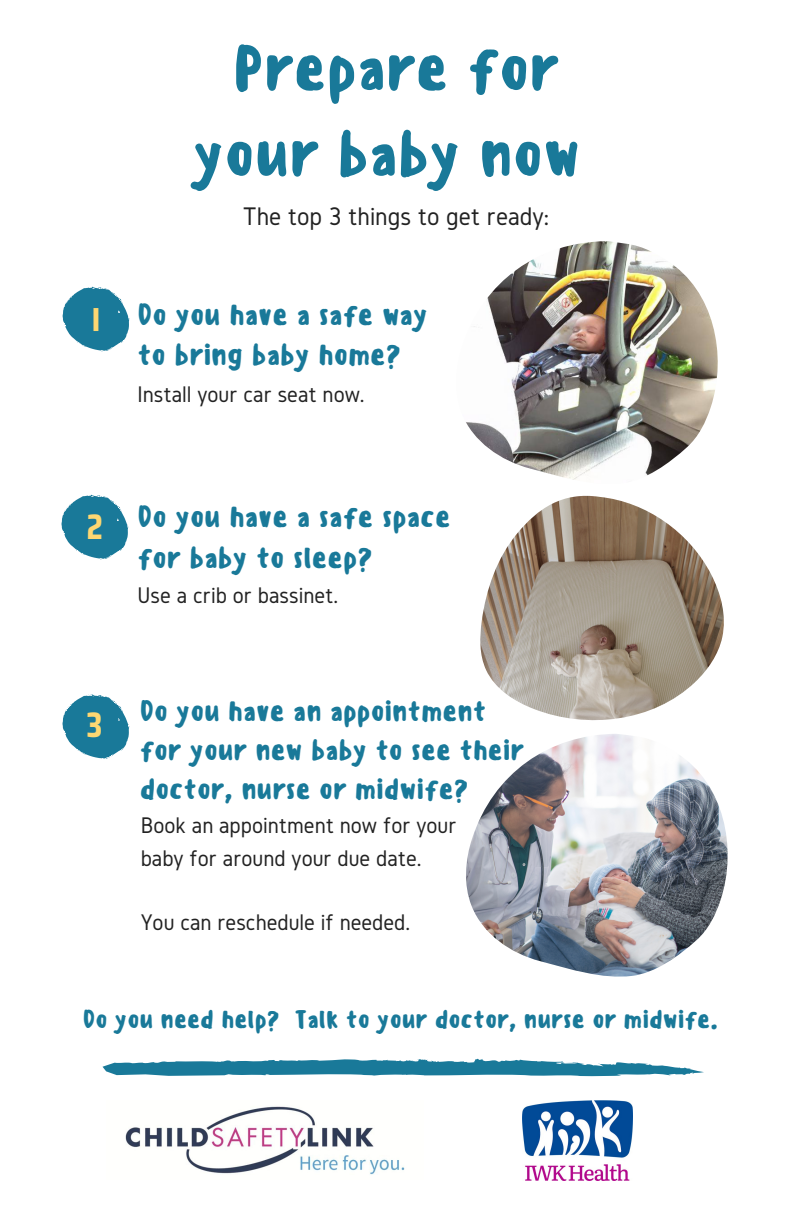
<style>
.page{position:relative;width:792px;height:1224px;background:#fff}
.page>*{position:absolute;margin:0;border:0;box-sizing:border-box;transform-origin:0 0}
.t1{font:500 61.6px "Sensei";color:#197999}
.t2{font:700 35.5px "Saira Condensed";color:#fdd772}
.t3{font:35.5px "Squada One";color:#fdd772}
.t4{font:500 29px/40.5px "Sensei";color:#197999}
.t5{font:500 28px/39px "Sensei";color:#197999}
.t6{font:26.4px "Gidole";color:#222}
.t7{font:500 24.6px "Sensei";color:#197999}
.t8{font:23.5px "Gidole";color:#222}
</style>
<div class="page">
<svg style="left:103px;top:1058px;width:601px;height:19px"></svg>
<img style="left:466px;top:241px;width:252px;height:239px">
<img style="left:466px;top:734px;width:262px;height:243px">
<img style="left:480px;top:495px;width:244px;height:226px">
<img style="left:522px;top:1101px;width:111px;height:80px">
<img style="left:125px;top:1106px;width:280px;height:69px">
<svg style="left:63px;top:287px;width:66px;height:64px"></svg>
<svg style="left:61px;top:495px;width:67px;height:64px"></svg>
<svg style="left:63px;top:695px;width:66px;height:64px"></svg>
<p class="t3" style="left:91px;top:300px;width:11px">1</p>
<p class="t1" style="left:233px;top:32px;width:327px">Prepare for</p>
<p class="t1" style="left:193px;top:117px;width:389px">your baby now</p>
<p class="t6" style="left:243px;top:202px;width:308px">The top 3 things to get ready:</p>
<p class="t4" style="left:138px;top:294px;width:292px">Do you have a safe way to bring baby home?</p>
<p class="t8" style="left:138px;top:381px;width:229px">Install your car seat now.</p>
<p class="t2" style="left:87px;top:499px;width:17px">2</p>
<p class="t4" style="left:138px;top:497px;width:315px">Do you have a safe space for baby to sleep?</p>
<p class="t8" style="left:138px;top:583px;width:202px">Use a crib or bassinet.</p>
<p class="t2" style="left:87px;top:697px;width:17px">3</p>
<p class="t5" style="left:140px;top:692px;width:386px">Do you have an appointment for your new baby to see their doctor, nurse or midwife?</p>
<p class="t8" style="left:141px;top:812px;width:317px">Book an appointment now for your</p>
<p class="t8" style="left:141px;top:845px;width:282px">baby for around your due date.</p>
<p class="t8" style="left:141px;top:910px;width:271px">You can reschedule if needed.</p>
<p class="t7" style="left:83px;top:1005px;width:636px">Do you need help? Talk to your doctor, nurse or midwife.</p>
</div>
